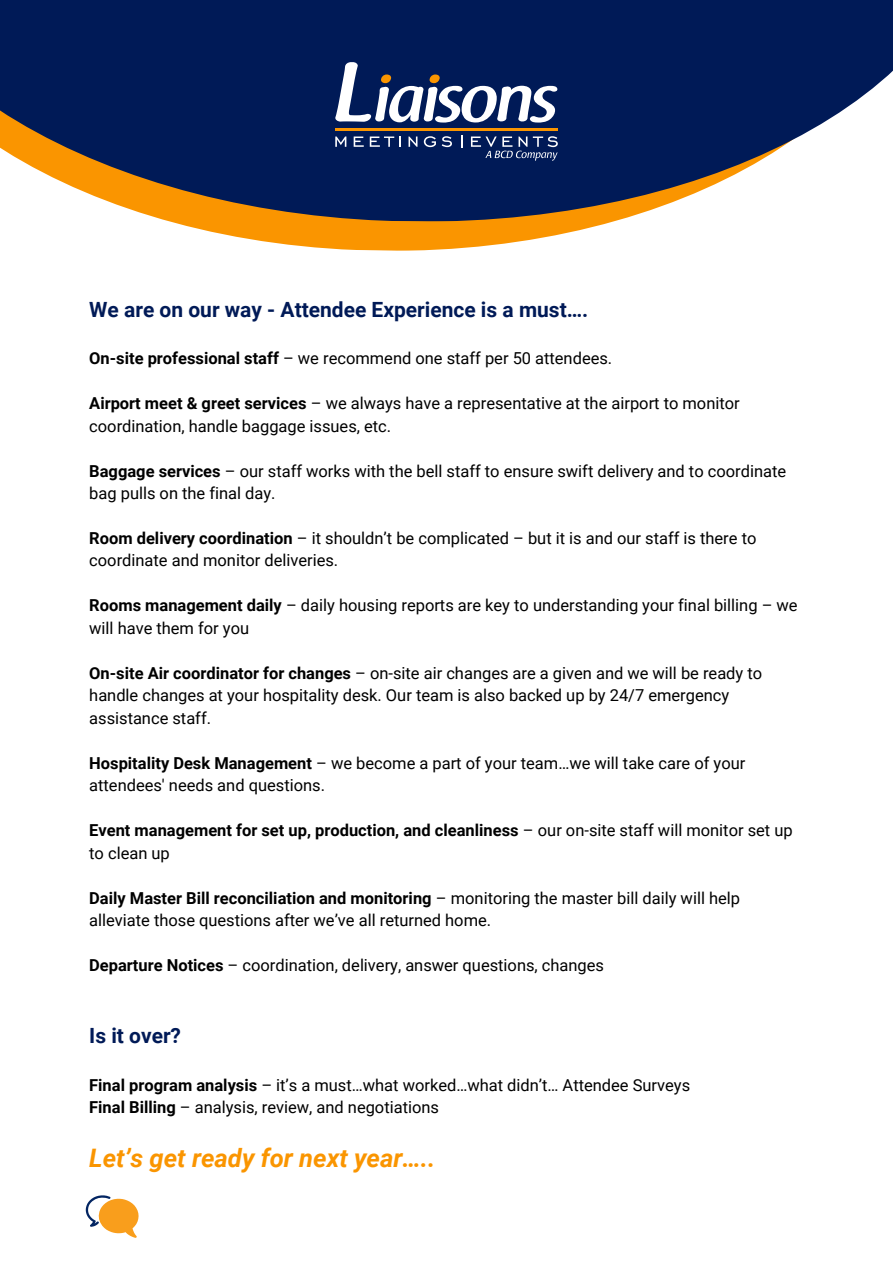
<style>
.page{position:relative;width:893px;height:1264px;background:#fff}
.page>*{position:absolute;margin:0;border:0;box-sizing:border-box;transform-origin:0 0}
.t1{font:italic 700 25.5px "Roboto";color:#fa9500}
.t2{font:700 21px "Roboto";color:#001a57}
.t3{font:16.5px/22.5px "Roboto";color:#000}
.t4{font:700 16.5px/22.5px "Roboto";color:#000}
.s1{font-weight:700}
.s2{font-weight:400}
</style>
<div class="page">
<svg style="left:183px;top:225px;width:417px;height:26px;fill:#fa9500"></svg>
<svg style="left:0;top:0;width:892px;height:225px;background:#344166"></svg>
<svg style="left:335px;top:136px;width:11px;height:11px"></svg>
<svg style="left:353px;top:136px;width:11px;height:11px"></svg>
<svg style="left:370px;top:136px;width:31px;height:11px"></svg>
<svg style="left:408px;top:136px;width:9px;height:11px"></svg>
<svg style="left:424px;top:136px;width:28px;height:11px"></svg>
<svg style="left:461px;top:135px;width:1px;height:13px"></svg>
<hr style="left:335px;top:128px;width:222px;height:3px;background:#fa9500">
<svg style="left:335px;top:62px;width:223px;height:60px"></svg>
<svg style="left:471px;top:136px;width:86px;height:25px;background:#314577"></svg>
<svg style="left:86px;top:1195px;width:52px;height:42px"></svg>
<p class="t2" style="left:89px;top:297px;width:500px">We are on our way - Attendee Experience is a must….</p>
<p class="t3" style="left:89px;top:347px;width:524px"><span class="s1">On-site professional staff</span> – we recommend one staff per 50 attendees.</p>
<p class="t3" style="left:89px;top:392px;width:652px"><span class="s1">Airport meet &amp; greet services</span> – we always have a representative at the airport to monitor coordination, handle baggage issues, etc.</p>
<p class="t3" style="left:89px;top:459px;width:698px"><span class="s1">Baggage services</span> – our staff works with the bell staff to ensure swift delivery and to coordinate bag pulls on the final day.</p>
<p class="t3" style="left:89px;top:527px;width:668px"><span class="s1">Room delivery coordination</span> – it shouldn’t be complicated – but it is and our staff is there to coordinate and monitor deliveries.</p>
<p class="t3" style="left:89px;top:594px;width:709px"><span class="s1">Rooms management daily</span> – daily housing reports are key to understanding your final billing – we will have them for you</p>
<p class="t3" style="left:89px;top:662px;width:674px"><span class="s1">On-site Air coordinator for changes</span> – on-site air changes are a given and we will be ready to handle changes at your hospitality desk. Our team is also backed up by 24/7 emergency assistance staff.</p>
<p class="t3" style="left:89px;top:752px;width:657px"><span class="s1">Hospitality Desk Management</span> – we become a part of your team…we will take care of your attendees' needs and questions.</p>
<p class="t4" style="left:89px;top:819px;width:705px">Event management for set up, production, and cleanliness <span class="s2">– our on-site staff will monitor set up to clean up</span></p>
<p class="t3" style="left:89px;top:887px;width:652px"><span class="s1">Daily Master Bill reconciliation and monitoring</span> – monitoring the master bill daily will help alleviate those questions after we’ve all returned home.</p>
<p class="t3" style="left:89px;top:954px;width:516px"><span class="s1">Departure Notices</span> – coordination, delivery, answer questions, changes</p>
<p class="t2" style="left:89px;top:1023px;width:93px">Is it over?</p>
<p class="t3" style="left:89px;top:1073px;width:602px"><span class="s1">Final program analysis</span> – it’s a must…what worked…what didn’t… Attendee Surveys<br><span class="s1">Final Billing</span> – analysis, review, and negotiations</p>
<h1 class="t1" style="left:89px;top:1143px;width:348px">Let’s get ready for next year…..</h1>
</div>
